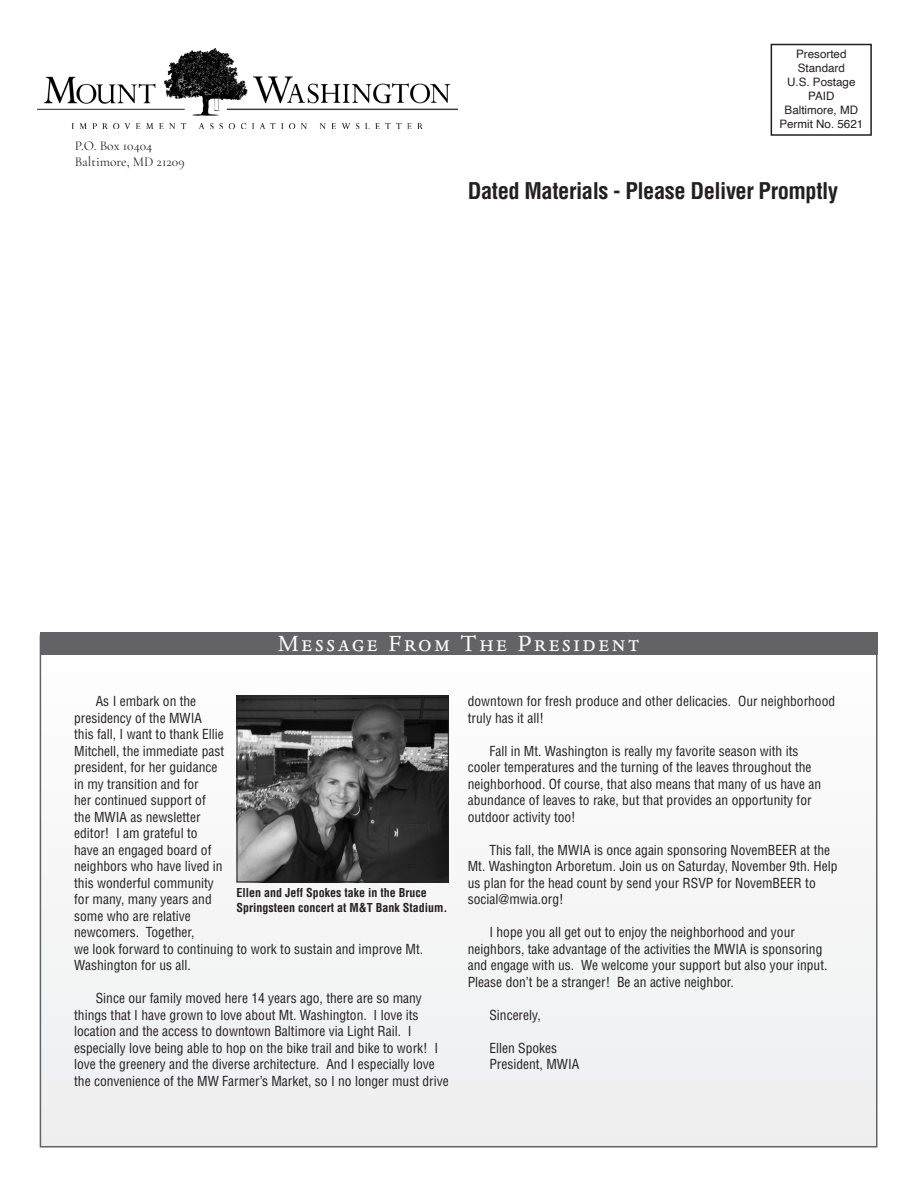
<style>
.page{position:relative;width:918px;height:1188px;background:#fff}
.page>*{position:absolute;margin:0;border:0;box-sizing:border-box;transform-origin:0 0}
.t1{font:25.5px "Dante MT Std";letter-spacing:.1em;color:#fff}
.t2{font:700 condensed 22.5px "Helvetica LT Std";letter-spacing:-.02em;color:#231f20}
.body_Helv_Cond{font:condensed 13.5px/16.5px "Helvetica LT Std";color:#231f20}
.t3{font:13.5px "Cormorant Garamond";color:#231f20}
.Body_Copy{font:700 condensed 12px/14.4px "Helvetica LT Std";color:#231f20}
.t4{font:11.55px "Helvetica";color:#231f20}
</style>
<div class="page">
<img style="left:38px;top:49px;width:419px;height:80px">
<div style="left:771px;top:44px;width:101px;height:92px;border:2px solid #231f20"></div>
<div style="left:40px;top:635px;width:837px;height:512px;background:#f5f5f6"></div>
<div style="left:40px;top:633px;width:838px;height:22px;background:#636366"></div>
<img style="left:239px;top:698px;width:208px;height:182px">
<div style="left:237px;top:696px;width:212px;height:186px;border:1px solid #231f20"></div>
<p class="t3" style="left:75px;top:137px;width:79px">P.O. Box 10404</p>
<p class="t3" style="left:75px;top:153px;width:111px">Baltimore, MD 21209</p>
<p class="t4" style="left:796px;top:45px;width:52px">Presorted</p>
<p class="t4" style="left:798px;top:59px;width:49px">Standard</p>
<p class="t4" style="left:787px;top:73px;width:70px">U.S. Postage</p>
<p class="t4" style="left:808px;top:87px;width:28px">PAID</p>
<p class="t4" style="left:785px;top:101px;width:75px">Baltimore, MD</p>
<p class="t4" style="left:779px;top:115px;width:85px">Permit No. 5621</p>
<p class="t2" style="left:468px;top:177px;width:372px">Dated Materials - Please Deliver Promptly</p>
<p class="t1" style="left:278px;top:628px;width:363px">Message From The President</p>
<p class="body_Helv_Cond" style="left:74px;top:693px;width:350px;text-indent:22px">As I embark on the<br>presidency of the MWIA<br>this fall, I want to thank Ellie<br>Mitchell, the immediate past<br>president, for her guidance<br>in my transition and for<br>her continued support of<br>the MWIA as newsletter<br>editor! I am grateful to<br>have an engaged board of<br>neighbors who have lived in<br>this wonderful community<br>for many, many years and<br>some who are relative<br>newcomers. Together,<br>we look forward to continuing to work to sustain and improve Mt.<br>Washington for us all.</p>
<p class="body_Helv_Cond" style="left:74px;top:990px;width:376px;text-indent:22px">Since our family moved here 14 years ago, there are so many things that I have grown to love about Mt. Washington. I love its location and the access to downtown Baltimore via Light Rail. I especially love being able to hop on the bike trail and bike to work! I love the greenery and the diverse architecture. And I especially love the convenience of the MW Farmer’s Market, so I no longer must drive</p>
<p class="Body_Copy" style="left:237px;top:886px;width:213px">Ellen and Jeff Spokes take in the Bruce<br>Springsteen concert at M&amp;T Bank Stadium.</p>
<p class="body_Helv_Cond" style="left:468px;top:693px;width:369px">downtown for fresh produce and other delicacies. Our neighborhood truly has it all!</p>
<p class="body_Helv_Cond" style="left:468px;top:743px;width:355px;text-indent:22px">Fall in Mt. Washington is really my favorite season with its cooler temperatures and the turning of the leaves throughout the neighborhood. Of course, that also means that many of us have an abundance of leaves to rake, but that provides an opportunity for outdoor activity too!</p>
<p class="body_Helv_Cond" style="left:468px;top:842px;width:371px;text-indent:22px">This fall, the MWIA is once again sponsoring NovemBEER at the Mt. Washington Arboretum. Join us on Saturday, November 9th. Help us plan for the head count by send your RSVP for NovemBEER to social@mwia.org!</p>
<p class="body_Helv_Cond" style="left:468px;top:924px;width:361px;text-indent:22px">I hope you all get out to enjoy the neighborhood and your neighbors, take advantage of the activities the MWIA is sponsoring and engage with us. We welcome your support but also your input.<br>Please don’t be a stranger! Be an active neighbor.</p>
<p class="body_Helv_Cond" style="left:489px;top:1007px;width:53px">Sincerely,</p>
<p class="body_Helv_Cond" style="left:489px;top:1040px;width:69px">Ellen Spokes</p>
<p class="body_Helv_Cond" style="left:489px;top:1056px;width:91px">President, MWIA</p>
</div>
